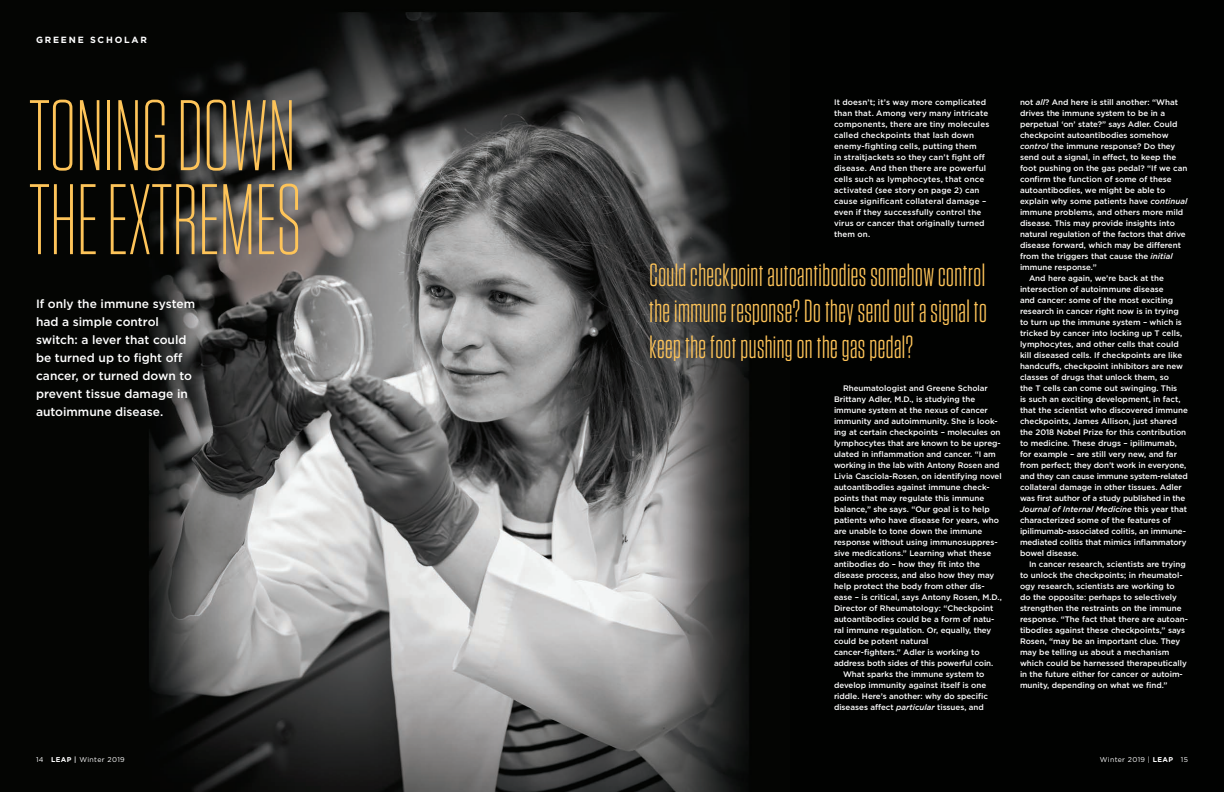
<style>
.page{position:relative;width:1224px;height:792px;background:#fff}
.page>*{position:absolute;margin:0;border:0;box-sizing:border-box;transform-origin:0 0}
.t1{font:300 100px/84px "Tungsten Condensed";color:#fec459}
.Callout{font:32px/36px "Tungsten Condensed";letter-spacing:.015em;color:#fec459;text-align:justify}
.t2{font:500 12px/18px "Gotham";color:#fff}
.t3{font:700 9px "Gotham";letter-spacing:.2em;color:#fff}
.Story_Project_Text{font:500 8px/11px "Gotham";color:#fff}
.t4{font:7px "Gotham";letter-spacing:.05em;color:#fff}
.s1{font-style:italic}
.s2{font-weight:700}
.s3{font-weight:500}
</style>
<div class="page">
<div style="left:612px;top:0;width:612px;height:792px;background:#010201"></div>
<img style="left:0;top:0;width:749px;height:792px">
<p class="t3" style="left:36px;top:34px;width:112px">GREENE SCHOLAR</p>
<p class="t1" style="left:29px;top:97px;width:274px">TONING DOWN<br>THE EXTREMES</p>
<p class="t2" style="left:36px;top:294px;width:161px">If only the immune system had a simple control switch: a lever that could be turned up to fight off cancer, or turned down to prevent tissue damage in autoimmune disease.</p>
<p class="Story_Project_Text" style="left:834px;top:97px;width:157px">It doesn’t; it’s way more complicated than that. Among very many intricate components, there are tiny molecules called checkpoints that lash down enemy-fighting cells, putting them<br>in straitjackets so they can’t fight off disease. And then there are powerful cells such as lymphocytes, that once activated (see story on page 2) can cause significant collateral damage – even if they successfully control the virus or cancer that originally turned them on.</p>
<p class="Callout" style="left:649px;top:258px;width:339px">Could checkpoint autoantibodies somehow control the immune response? Do they send out a signal to keep the foot pushing on the gas pedal?</p>
<p class="Story_Project_Text" style="left:834px;top:383px;width:169px;text-indent:9px">Rheumatologist and Greene Scholar Brittany Adler, M.D., is studying the immune system at the nexus of cancer immunity and autoimmunity. She is look&shy;ing at certain checkpoints – molecules on lymphocytes that are known to be upreg&shy;ulated in inflammation and cancer. “I am working in the lab with Antony Rosen and Livia Casciola-Rosen, on identifying novel autoantibodies against immune check&shy;points that may regulate this immune balance,” she says. “Our goal is to help patients who have disease for years, who are unable to tone down the immune response without using immunosuppres&shy;sive medications.” Learning what these antibodies do – how they fit into the disease process, and also how they may help protect the body from other dis&shy;ease – is critical, says Antony Rosen, M.D., Director of Rheumatology: “Checkpoint autoantibodies could be a form of natu&shy;ral immune regulation. Or, equally, they could be potent natural<br>cancer-fighters.” Adler is working to address both sides of this powerful coin.</p>
<p class="Story_Project_Text" style="left:834px;top:669px;width:155px;text-indent:9px">What sparks the immune system to develop immunity against itself is one riddle. Here’s another: why do specific diseases affect <span class="s1">particular</span> tissues, and</p>
<p class="Story_Project_Text" style="left:1020px;top:97px;width:169px">not <span class="s1">all</span>? And here is still another: “What drives the immune system to be in a perpetual ‘on’ state?” says Adler. Could checkpoint autoantibodies somehow <span class="s1">control</span> the immune response? Do they send out a signal, in effect, to keep the foot pushing on the gas pedal? “If we can confirm the function of some of these autoantibodies, we might be able to explain why some patients have <span class="s1">continual </span>immune problems, and others more mild disease. This may provide insights into natural regulation of the factors that drive disease forward, which may be different from the triggers that cause the <span class="s1">initial </span>immune response.”</p>
<p class="Story_Project_Text" style="left:1020px;top:273px;width:170px;text-indent:9px">And here again, we’re back at the intersection of autoimmune disease<br>and cancer: some of the most exciting research in cancer right now is in trying to turn up the immune system – which is tricked by cancer into locking up T cells, lymphocytes, and other cells that could kill diseased cells. If checkpoints are like handcuffs, checkpoint inhibitors are new classes of drugs that unlock them, so<br>the T cells can come out swinging. This<br>is such an exciting development, in fact, that the scientist who discovered immune checkpoints, James Allison, just shared the 2018 Nobel Prize for this contribution to medicine. These drugs – ipilimumab, for example – are still very new, and far from perfect; they don’t work in everyone, and they can cause immune system-related collateral damage in other tissues. Adler was first author of a study published in the <span class="s1">Journal of Internal Medicine</span> this year that characterized some of the features of ipilimumab-associated colitis, an immune&shy;mediated colitis that mimics inflammatory bowel disease.</p>
<p class="Story_Project_Text" style="left:1020px;top:559px;width:169px;text-indent:9px">In cancer research, scientists are trying to unlock the checkpoints; in rheumatol&shy;ogy research, scientists are working to<br>do the opposite: perhaps to selectively strengthen the restraints on the immune response. “The fact that there are autoan&shy;tibodies against these checkpoints,” says Rosen, “may be an important clue. They may be telling us about a mechanism which could be harnessed therapeutically in the future either for cancer or autoim&shy;munity, depending on what we find.”</p>
<p class="t4" style="left:36px;top:755px;width:90px">14 <span class="s2">LEAP</span> <span class="s3">|</span> Winter 2019</p>
<p class="t4" style="left:1100px;top:755px;width:90px">Winter 2019 | <span class="s2">LEAP</span> 15</p>
</div>
